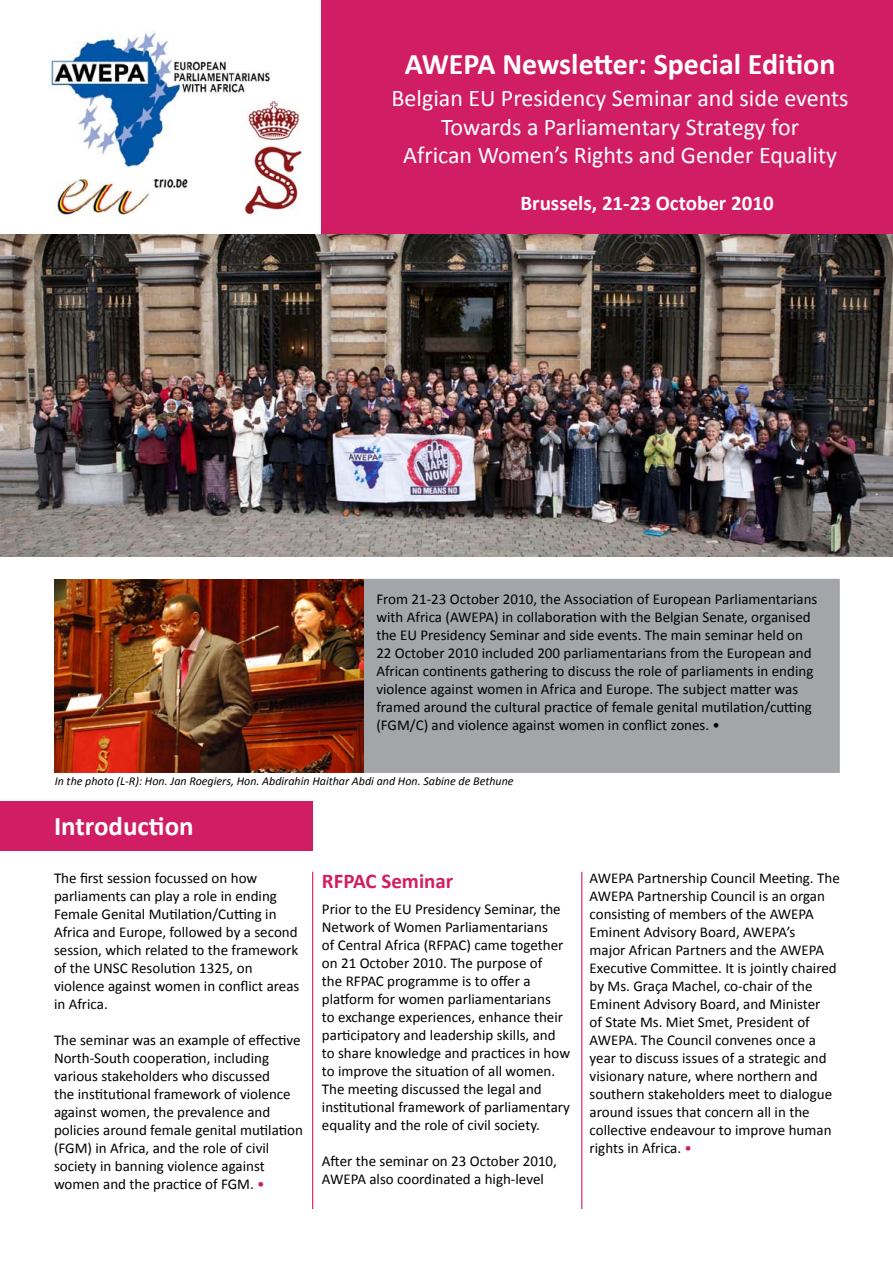
<style>
.page{position:relative;width:893px;height:1263px;background:#fff}
.page>*{position:absolute;margin:0;border:0;box-sizing:border-box;transform-origin:0 0}
.t1{font:700 30px "Calibri";color:#fff}
.t2{font:700 27px "Calibri";color:#fff}
.t3{font:24px/28.8px "Calibri";color:#fff;text-align:center}
.t4{font:700 21px "Calibri";color:#fff}
.t5{font:700 21px "Calibri";color:#d11d64}
.t6{font:15px/18px "Calibri";color:#000}
.t7{font:italic 12px "Calibri";color:#000}
.s1{color:#d11d64}
</style>
<div class="page">
<div style="left:322px;top:0;width:571px;height:242px;background:#d11d64"></div>
<img style="left:49px;top:32px;width:221px;height:137px">
<img style="left:242px;top:99px;width:60px;height:116px">
<img style="left:0;top:235px;width:893px;height:322px">
<hr style="left:312px;top:872px;width:1px;height:337px;background:#d11d64">
<hr style="left:581px;top:872px;width:1px;height:337px;background:#d11d64">
<div style="left:322px;top:579px;width:518px;height:200px;background:#a3a5a8"></div>
<img style="left:54px;top:579px;width:310px;height:194px">
<img style="left:54px;top:179px;width:134px;height:39px">
<div style="left:0;top:801px;width:312px;height:49px;background:#d11d64"></div>
<div style="left:54px;top:774px;width:786px;height:14px;background:#fff"></div>
<div style="left:53px;top:773px;width:787px;height:16px;border:2px solid #fff"></div>
<h1 class="t1" style="left:405px;top:45px;width:432px">AWEPA Newsletter: Special Edition</h1>
<h3 class="t3" style="left:392px;top:83px;width:459px">Belgian EU Presidency Seminar and side events<br>Towards a Parliamentary Strategy for<br>African Women’s Rights and Gender Equality</h3>
<h3 class="t4" style="left:520px;top:190px;width:255px">Brussels, 21-23 October 2010</h3>
<p class="t6" style="left:376px;top:590px;width:443px">From 21-23 October 2010, the Association of European Parliamentarians with Africa (AWEPA) in collaboration with the Belgian Senate, organised the EU Presidency Seminar and side events. The main seminar held on 22 October 2010 included 200 parliamentarians from the European and African continents gathering to discuss the role of parliaments in ending violence against women in Africa and Europe. The subject matter was framed around the cultural practice of female genital mutilation/cutting (FGM/C) and violence against women in conflict zones. •</p>
<p class="t7" style="left:55px;top:773px;width:460px">In the photo (L-R): Hon. Jan Roegiers, Hon. Abdirahin Haithar Abdi and Hon. Sabine de Bethune</p>
<h2 class="t2" style="left:54px;top:809px;width:141px">Introduction</h2>
<p class="t6" style="left:54px;top:869px;width:247px">The first session focussed on how parliaments can play a role in ending Female Genital Mutilation/Cutting in Africa and Europe, followed by a second session, which related to the framework of the UNSC Resolution 1325, on violence against women in conflict areas in Africa.</p>
<p class="t6" style="left:54px;top:1031px;width:250px">The seminar was an example of effective North-South cooperation, including various stakeholders who discussed<br>the institutional framework of violence against women, the prevalence and policies around female genital mutilation (FGM) in Africa, and the role of civil society in banning violence against women and the practice of FGM. <span class="s1">•</span></p>
<h3 class="t5" style="left:322px;top:867px;width:133px">RFPAC Seminar</h3>
<p class="t6" style="left:322px;top:900px;width:250px">Prior to the EU Presidency Seminar, the Network of Women Parliamentarians<br>of Central Africa (RFPAC) came together on 21 October 2010. The purpose of<br>the RFPAC programme is to offer a platform for women parliamentarians<br>to exchange experiences, enhance their participatory and leadership skills, and to share knowledge and practices in how to improve the situation of all women.<br>The meeting discussed the legal and institutional framework of parliamentary equality and the role of civil society.</p>
<p class="t6" style="left:322px;top:1152px;width:237px">After the seminar on 23 October 2010,<br>AWEPA also coordinated a high-level</p>
<p class="t6" style="left:590px;top:869px;width:252px">AWEPA Partnership Council Meeting. The AWEPA Partnership Council is an organ consisting of members of the AWEPA Eminent Advisory Board, AWEPA’s<br>major African Partners and the AWEPA Executive Committee. It is jointly chaired by Ms. Graça Machel, co-chair of the Eminent Advisory Board, and Minister<br>of State Ms. Miet Smet, President of AWEPA. The Council convenes once a year to discuss issues of a strategic and visionary nature, where northern and southern stakeholders meet to dialogue around issues that concern all in the collective endeavour to improve human rights in Africa. <span class="s1">•</span></p>
</div>
